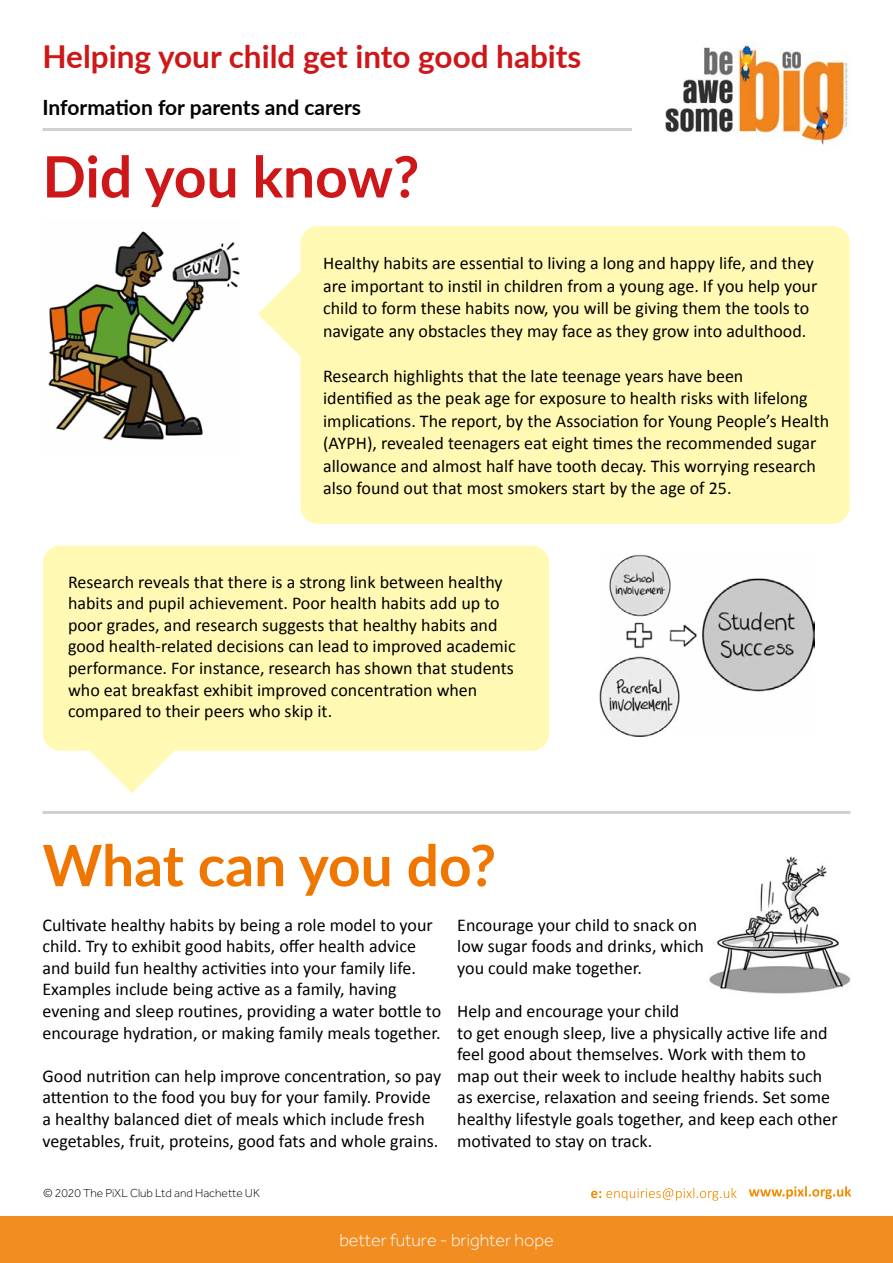
<style>
.page{position:relative;width:893px;height:1263px;background:#fff}
.page>*{position:absolute;margin:0;border:0;box-sizing:border-box;transform-origin:0 0}
.t1{font:700 57px "Lato";color:#ee7601}
.t2{font:700 57px "Lato";color:#cd1719}
.t3{font:700 31.5px "Lato";color:#cd1719}
.t4{font:700 21px "Lato";color:#000}
.t5{font:18px/21.6px "Calibri";color:#000}
.t6{font:300 18px "Effra";color:#fff}
.t7{font:300 12px "Effra";color:#000}
</style>
<div class="page">
<div style="left:300px;top:226px;width:550px;height:298px;background:#fff9b3;border-radius:17px"></div>
<div style="left:43px;top:546px;width:506px;height:204px;background:#fff9b3;border-radius:17px"></div>
<img style="left:665px;top:43px;width:185px;height:102px">
<hr style="left:43px;top:128px;width:589px;height:3px;background:#d0d0d0">
<hr style="left:43px;top:811px;width:807px;height:3px;background:#d0d0d0">
<div style="left:0;top:1216px;width:893px;height:47px;background:#f28d22"></div>
<svg style="left:749px;top:1186px;width:102px;height:13px"></svg>
<svg style="left:591px;top:1188px;width:146px;height:12px"></svg>
<svg style="left:258px;top:272px;width:42px;height:84px"></svg>
<svg style="left:89px;top:750px;width:86px;height:43px"></svg>
<img style="left:48px;top:231px;width:192px;height:210px">
<img style="left:599px;top:555px;width:215px;height:181px">
<img style="left:709px;top:857px;width:142px;height:137px">
<h2 class="t3" style="left:43px;top:33px;width:540px">Helping your child get into good habits</h2>
<p class="t4" style="left:43px;top:92px;width:320px">Information for parents and carers</p>
<h1 class="t2" style="left:43px;top:135px;width:378px">Did you know?</h1>
<p class="t5" style="left:323px;top:251px;width:496px;line-height:22.5px">Healthy habits are essential to living a long and happy life, and they are important to instil in children from a young age. If you help your child to form these habits now, you will be giving them the tools to navigate any obstacles they may face as they grow into adulthood.</p>
<p class="t5" style="left:323px;top:364px;width:507px;line-height:22.5px">Research highlights that the late teenage years have been<br>identified as the peak age for exposure to health risks with lifelong implications. The report, by the Association for Young People’s Health (AYPH), revealed teenagers eat eight times the recommended sugar allowance and almost half have tooth decay. This worrying research also found out that most smokers start by the age of 25.</p>
<p class="t5" style="left:68px;top:570px;width:449px">Research reveals that there is a strong link between healthy habits and pupil achievement. Poor health habits add up to poor grades, and research suggests that healthy habits and good health-related decisions can lead to improved academic performance. For instance, research has shown that students who eat breakfast exhibit improved concentration when compared to their peers who skip it.</p>
<h1 class="t1" style="left:43px;top:823px;width:455px">What can you do?</h1>
<p class="t5" style="left:43px;top:913px;width:400px">Cultivate healthy habits by being a role model to your child. Try to exhibit good habits, offer health advice and build fun healthy activities into your family life.<br>Examples include being active as a family, having evening and sleep routines, providing a water bottle to encourage hydration, or making family meals together.</p>
<p class="t5" style="left:43px;top:1064px;width:400px">Good nutrition can help improve concentration, so pay attention to the food you buy for your family. Provide a healthy balanced diet of meals which include fresh vegetables, fruit, proteins, good fats and whole grains.</p>
<p class="t7" style="left:43px;top:1187px;width:218px">© 2020 The PiXL Club Ltd and Hachette UK</p>
<p class="t5" style="left:457px;top:913px;width:248px">Encourage your child to snack on low sugar foods and drinks, which you could make together.</p>
<p class="t5" style="left:457px;top:1000px;width:382px">Help and encourage your child<br>to get enough sleep, live a physically active life and feel good about themselves. Work with them to map out their week to include healthy habits such as exercise, relaxation and seeing friends. Set some healthy lifestyle goals together, and keep each other motivated to stay on track.</p>
<p class="t6" style="left:339px;top:1229px;width:216px">better future - brighter hope</p>
</div>
